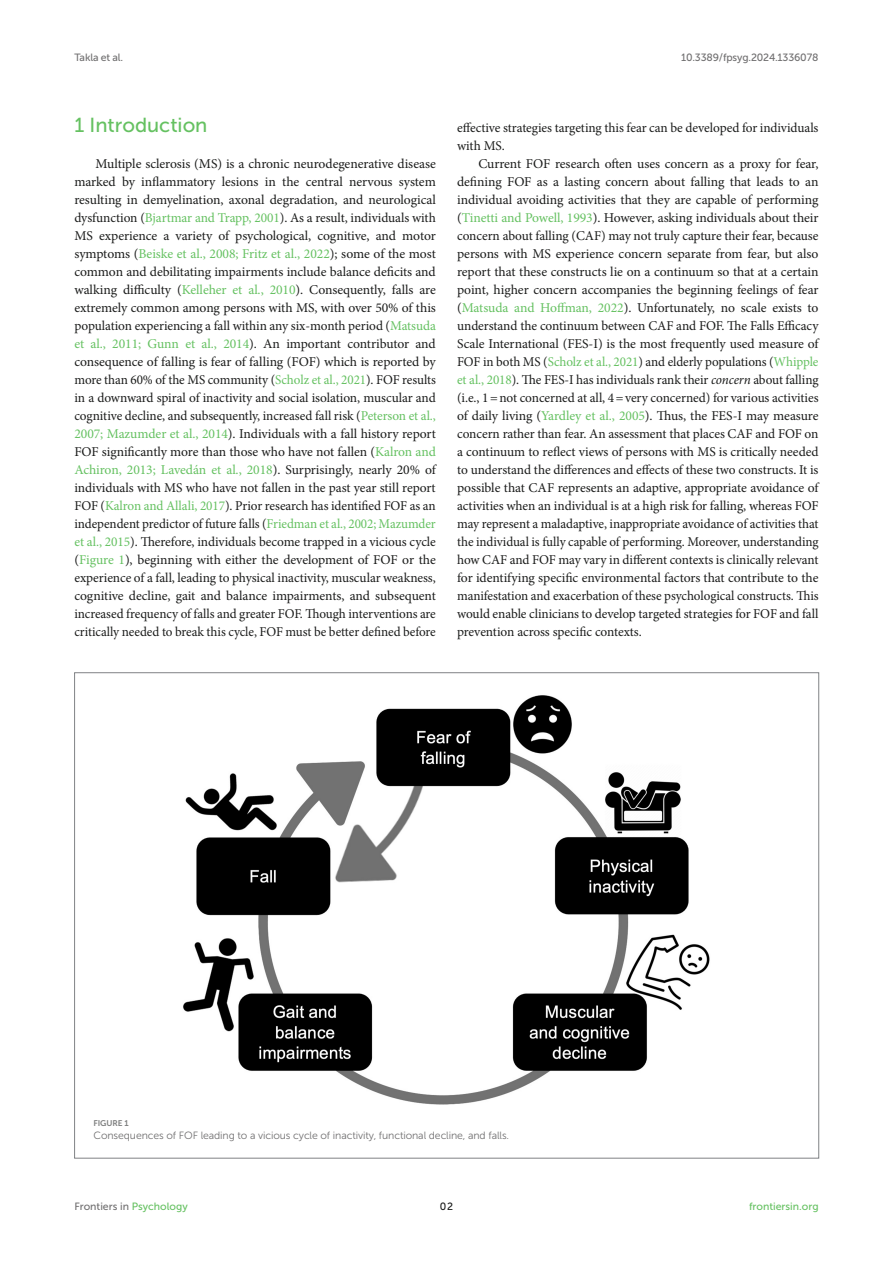
<style>
.page{position:relative;width:893px;height:1263px;background:#fff}
.page>*{position:absolute;margin:0;border:0;box-sizing:border-box;transform-origin:0 0}
.HEAD_1{font:20.25px "Museo Sans 500";color:#65c161}
.TEXT_FLUSH{font:13.5px/18px "Minion Pro";letter-spacing:-.005em;color:#1b1c1b;text-align:justify}
.TEXT{font:13.5px/18px "Minion Pro";letter-spacing:-.005em;color:#1b1c1b;text-align:justify}
.FIG_LEG{font:10.5px "Museo Sans 300";letter-spacing:-.01em;color:#706f70}
.t1{font:10.5px "Museo Sans 500";letter-spacing:-.015em;color:#706f70}
.t2{font:10.5px "Museo Sans 500";color:#65c161}
.t3{font:10.5px "Museo Sans 500";color:#1b1c1b}
.FIG_HD{font:8.25px "Museo Sans 700";letter-spacing:-.01em;color:#7e7f7f}
.s1{color:#65c161}
.s2{font-style:italic}
</style>
<div class="page">
<img style="left:183px;top:695px;width:527px;height:410px">
<p class="t1" style="left:74px;top:51px;width:50px">Takla et al.</p>
<p class="t1" style="left:681px;top:51px;width:139px">10.3389/fpsyg.2024.1336078</p>
<p class="HEAD_1" style="left:74px;top:114px;width:135px">1 Introduction</p>
<p class="TEXT_FLUSH" style="left:74px;top:155px;width:363px;text-indent:21px">Multiple sclerosis (MS) is a chronic neurodegenerative disease marked by inflammatory lesions in the central nervous system resulting in demyelination, axonal degradation, and neurological dysfunction (<span class="s1">Bjartmar and Trapp, 2001</span>). As a result, individuals with MS experience a variety of psychological, cognitive, and motor symptoms (<span class="s1">Beiske et al., 2008; Fritz et al., 2022</span>); some of the most common and debilitating impairments include balance deficits and walking difficulty (<span class="s1">Kelleher et al., 2010</span>). Consequently, falls are extremely common among persons with MS, with over 50% of this population experiencing a fall within any six-month period (<span class="s1">Matsuda et al., 2011; Gunn et al., 2014</span>). An important contributor and consequence of falling is fear of falling (FOF) which is reported by more than 60% of the MS community (<span class="s1">Scholz et al., 2021</span>). FOF results in a downward spiral of inactivity and social isolation, muscular and cognitive decline, and subsequently, increased fall risk (<span class="s1">Peterson et al., 2007; Mazumder et al., 2014</span>). Individuals with a fall history report FOF significantly more than those who have not fallen (<span class="s1">Kalron and Achiron, 2013; Lavedán et al., 2018</span>). Surprisingly, nearly 20% of individuals with MS who have not fallen in the past year still report FOF (<span class="s1">Kalron and Allali, 2017</span>). Prior research has identified FOF as an independent predictor of future falls (<span class="s1">Friedman et al., 2002; Mazumder et al., 2015</span>). Therefore, individuals become trapped in a vicious cycle (<span class="s1">Figure 1</span>), beginning with either the development of FOF or the experience of a fall, leading to physical inactivity, muscular weakness, cognitive decline, gait and balance impairments, and subsequent increased frequency of falls and greater FOF. Though interventions are critically needed to break this cycle, FOF must be better defined before</p>
<p class="TEXT_FLUSH" style="left:457px;top:119px;width:363px">effective strategies targeting this fear can be developed for individuals with MS.</p>
<p class="TEXT" style="left:457px;top:155px;width:363px;text-indent:21px">Current FOF research often uses concern as a proxy for fear, defining FOF as a lasting concern about falling that leads to an individual avoiding activities that they are capable of performing (<span class="s1">Tinetti and Powell, 1993</span>). However, asking individuals about their concern about falling (CAF) may not truly capture their fear, because persons with MS experience concern separate from fear, but also report that these constructs lie on a continuum so that at a certain point, higher concern accompanies the beginning feelings of fear (<span class="s1">Matsuda and Hoffman, 2022</span>). Unfortunately, no scale exists to understand the continuum between CAF and FOF. The Falls Efficacy Scale International (FES-I) is the most frequently used measure of FOF in both MS (<span class="s1">Scholz et al., 2021</span>) and elderly populations (<span class="s1">Whipple et al., 2018</span>). The FES-I has individuals rank their <span class="s2">concern</span> about falling (i.e., 1=not concerned at all, 4=very concerned) for various activities of daily living (<span class="s1">Yardley et al., 2005</span>). Thus, the FES-I may measure concern rather than fear. An assessment that places CAF and FOF on a continuum to reflect views of persons with MS is critically needed to understand the differences and effects of these two constructs. It is possible that CAF represents an adaptive, appropriate avoidance of activities when an individual is at a high risk for falling, whereas FOF may represent a maladaptive, inappropriate avoidance of activities that the individual is fully capable of performing. Moreover, understanding how CAF and FOF may vary in different contexts is clinically relevant for identifying specific environmental factors that contribute to the manifestation and exacerbation of these psychological constructs. This would enable clinicians to develop targeted strategies for FOF and fall prevention across specific contexts.</p>
<p class="FIG_HD" style="left:94px;top:1118px;width:37px">FIGURE 1</p>
<p class="FIG_LEG" style="left:94px;top:1130px;width:417px">Consequences of FOF leading to a vicious cycle of inactivity, functional decline, and falls.</p>
<p class="t1" style="left:74px;top:1200px;width:115px">Frontiers in <span class="s1">Psychology</span></p>
<p class="t3" style="left:440px;top:1200px;width:15px">02</p>
<p class="t2" style="left:749px;top:1200px;width:71px">frontiersin.org</p>
</div>
